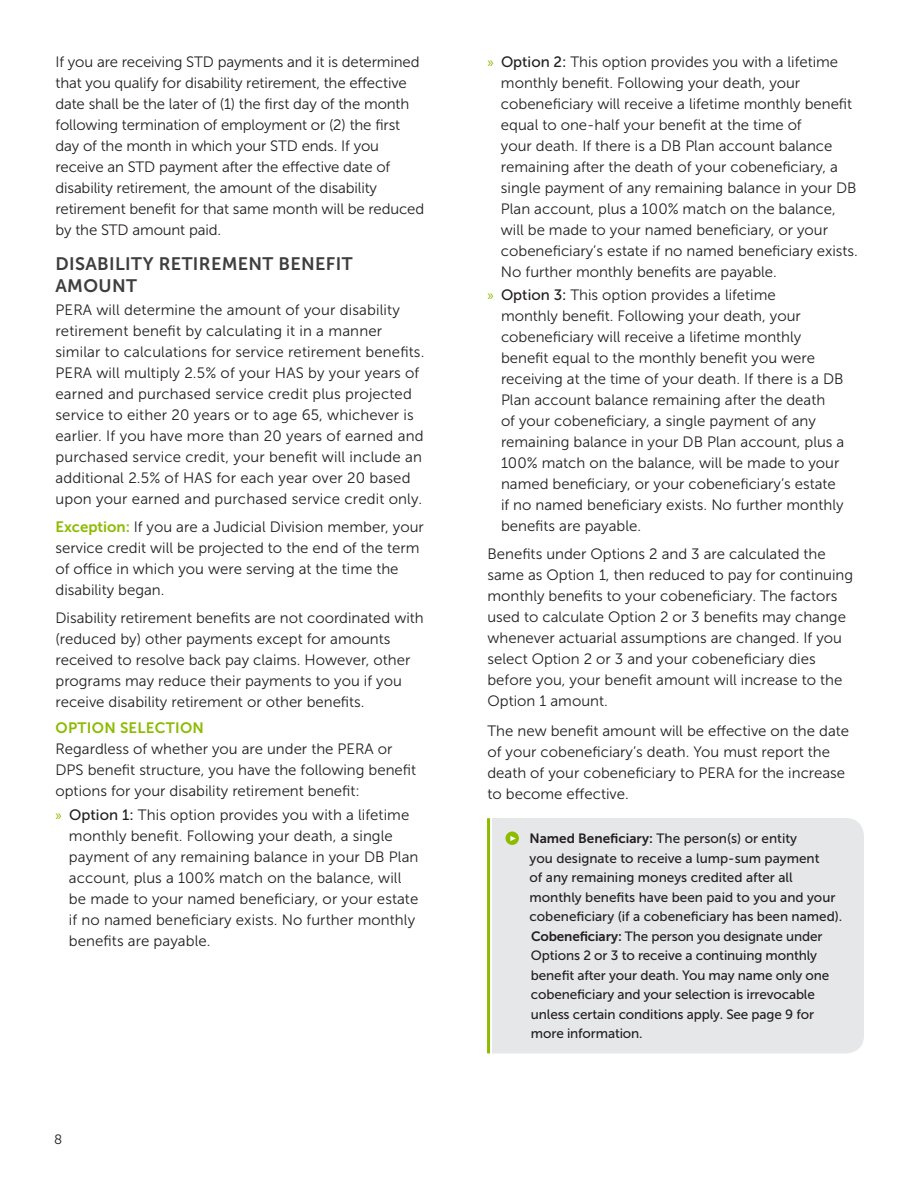
<style>
.page{position:relative;width:918px;height:1188px;background:#fff}
.page>*{position:absolute;margin:0;border:0;box-sizing:border-box;transform-origin:0 0}
.Subhead{font:18px/21.8px "Museo Sans 700";letter-spacing:.02em;color:#3e3e3f}
.Body_Copy{font:15px/21px "Museo Sans 300";color:#231f20}
.Minor_subhead{font:15px "Museo Sans 700";letter-spacing:.02em;color:#8dbb00}
.Callout_copy{font:13.5px/19.5px "Museo Sans 500";letter-spacing:-.01em;color:#231f20}
.t1{font:13.5px "Museo Sans 300";color:#231f20}
.s1{font-family:"Museo Sans 700";color:#8dbb00}
.s2{font-family:"Myriad Pro";color:#8dbb00}
.s3{font-family:"Museo Sans 500"}
.s4{font-family:"Museo Sans 700"}
</style>
<div class="page">
<div style="left:492px;top:818px;width:372px;height:235px;background:#e6e7e9"></div>
<div style="left:506px;top:832px;width:12px;height:12px;background:#8dbb00;border-radius:50%"></div>
<div style="left:506px;top:832px;width:13px;height:13px;border:1px solid #8dbb00;border-radius:50%"></div>
<svg style="left:510px;top:836px;width:6px;height:5px"></svg>
<hr style="left:487px;top:818px;width:3px;height:235px;background:#8dbb00">
<p class="Body_Copy" style="left:56px;top:51px;width:370px">If you are receiving STD payments and it is determined that you qualify for disability retirement, the effective date shall be the later of (1) the first day of the month following termination of employment or (2) the first day of the month in which your STD ends. If you receive an STD payment after the effective date of disability retirement, the amount of the disability retirement benefit for that same month will be reduced by the STD amount paid.</p>
<h3 class="Subhead" style="left:56px;top:253px;width:299px">DISABILITY RETIREMENT BENEFIT<br>AMOUNT</h3>
<p class="Body_Copy" style="left:56px;top:300px;width:370px">PERA will determine the amount of your disability retirement benefit by calculating it in a manner similar to calculations for service retirement benefits.<br>PERA will multiply 2.5% of your HAS by your years of earned and purchased service credit plus projected service to either 20 years or to age 65, whichever is earlier. If you have more than 20 years of earned and purchased service credit, your benefit will include an additional 2.5% of HAS for each year over 20 based upon your earned and purchased service credit only.</p>
<p class="Body_Copy" style="left:56px;top:517px;width:370px"><span class="s1">Exception:</span> If you are a Judicial Division member, your service credit will be projected to the end of the term of office in which you were serving at the time the disability began.</p>
<p class="Body_Copy" style="left:56px;top:607px;width:370px">Disability retirement benefits are not coordinated with (reduced by) other payments except for amounts received to resolve back pay claims. However, other programs may reduce their payments to you if you receive disability retirement or other benefits.</p>
<p class="Minor_subhead" style="left:56px;top:720px;width:150px">OPTION SELECTION</p>
<p class="Body_Copy" style="left:56px;top:739px;width:362px">Regardless of whether you are under the PERA or<br>DPS benefit structure, you have the following benefit options for your disability retirement benefit:</p>
<p class="Body_Copy" style="left:69px;top:804px;width:351px;text-indent:-13px"><span class="s2">»</span> <span class="s3">Option 1:</span> This option provides you with a lifetime monthly benefit. Following your death, a single payment of any remaining balance in your DB Plan account, plus a 100% match on the balance, will be made to your named beneficiary, or your estate if no named beneficiary exists. No further monthly benefits are payable.</p>
<p class="t1" style="left:54px;top:1132px;width:10px">8</p>
<p class="Body_Copy" style="left:501px;top:51px;width:358px;text-indent:-13px"><span class="s2">»</span> <span class="s3">Option 2:</span> This option provides you with a lifetime monthly benefit. Following your death, your cobeneficiary will receive a lifetime monthly benefit equal to one-half your benefit at the time of<br>your death. If there is a DB Plan account balance remaining after the death of your cobeneficiary, a single payment of any remaining balance in your DB Plan account, plus a 100% match on the balance, will be made to your named beneficiary, or your cobeneficiary’s estate if no named beneficiary exists.<br>No further monthly benefits are payable.</p>
<p class="Body_Copy" style="left:501px;top:285px;width:345px;text-indent:-14px"><span class="s2">»</span> <span class="s3">Option 3:</span> This option provides a lifetime<br>monthly benefit. Following your death, your cobeneficiary will receive a lifetime monthly benefit equal to the monthly benefit you were receiving at the time of your death. If there is a DB Plan account balance remaining after the death<br>of your cobeneficiary, a single payment of any remaining balance in your DB Plan account, plus a 100% match on the balance, will be made to your named beneficiary, or your cobeneficiary’s estate if no named beneficiary exists. No further monthly benefits are payable.</p>
<p class="Body_Copy" style="left:487px;top:544px;width:367px">Benefits under Options 2 and 3 are calculated the same as Option 1, then reduced to pay for continuing monthly benefits to your cobeneficiary. The factors used to calculate Option 2 or 3 benefits may change whenever actuarial assumptions are changed. If you select Option 2 or 3 and your cobeneficiary dies before you, your benefit amount will increase to the Option 1 amount.</p>
<p class="Body_Copy" style="left:487px;top:720px;width:363px">The new benefit amount will be effective on the date of your cobeneficiary’s death. You must report the death of your cobeneficiary to PERA for the increase to become effective.</p>
<p class="Callout_copy" style="left:530px;top:829px;width:314px"><span class="s4">Named Beneficiary:</span> The person(s) or entity<br>you designate to receive a lump-sum payment<br>of any remaining moneys credited after all monthly benefits have been paid to you and your cobeneficiary (if a cobeneficiary has been named).</p>
<p class="Callout_copy" style="left:531px;top:927px;width:300px"><span class="s4">Cobeneficiary:</span> The person you designate under Options 2 or 3 to receive a continuing monthly benefit after your death. You may name only one cobeneficiary and your selection is irrevocable unless certain conditions apply. See page 9 for more information.</p>
</div>
